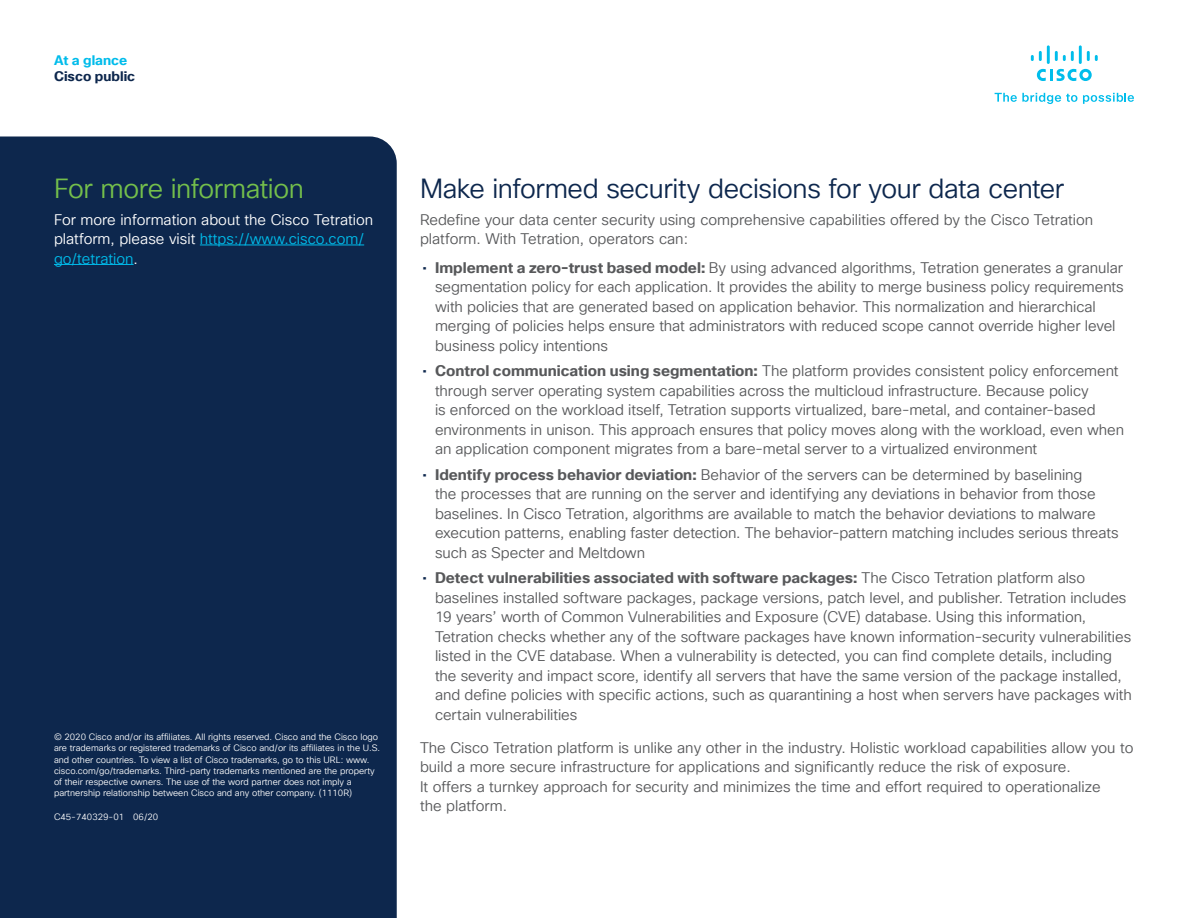
<style>
.page{position:relative;width:1188px;height:918px;background:#fff}
.page>*{position:absolute;margin:0;border:0;box-sizing:border-box;transform-origin:0 0}
.Subhead2_midnight_bl{font:27px "Cisco Sans TT Light";letter-spacing:-.015em;color:#0d274d}
.Subhead2_Green{font:27px "Cisco Sans TT Light";letter-spacing:-.015em;color:#74bf4b}
.Body{font:15px/19.5px "Cisco Sans TT Light";letter-spacing:-.005em;color:#57585a}
.Body_White{font:15px/19.5px "Cisco Sans TT Light";color:#fff}
.t1{font:700 13.5px "Cisco Sans TT";color:#0d274d}
.t2{font:700 13.5px "Cisco Sans TT";color:#00bceb}
.Footer_white{font:9px/11.2px "Cisco Sans TT Light";color:#fff}
.s1{color:#00bceb}
.s2{font-family:"Cisco Sans TT";color:#0d274d}
.s3{font-family:"Cisco Sans TT";font-weight:700}
</style>
<div class="page">
<svg style="left:995px;top:93px;width:82px;height:11px"></svg>
<svg style="left:1083px;top:93px;width:51px;height:11px"></svg>
<svg style="left:1037px;top:69px;width:55px;height:12px"></svg>
<svg style="left:1031px;top:51px;width:11px;height:10px"></svg>
<hr style="left:1047px;top:45px;width:3px;height:19px;background:#00bdeb">
<svg style="left:1055px;top:51px;width:19px;height:10px"></svg>
<hr style="left:1079px;top:45px;width:3px;height:19px;background:#00bdeb">
<svg style="left:1087px;top:51px;width:11px;height:10px"></svg>
<div style="left:0;top:136px;width:397px;height:782px;background:#0d274d"></div>
<hr style="left:200px;top:245px;width:164px;height:1px;background:#00bceb">
<hr style="left:54px;top:264px;width:80px;height:1px;background:#00bceb">
<p class="t2" style="left:54px;top:51px;width:75px">At a glance</p>
<p class="t1" style="left:54px;top:67px;width:83px">Cisco public</p>
<p class="Subhead2_Green" style="left:54px;top:171px;width:251px">For more information</p>
<p class="Body_White" style="left:54px;top:210px;width:321px">For more information about the Cisco Tetration platform, please visit <span class="s1">https://www.cisco.com/ go/tetration</span>.</p>
<p class="Footer_white" style="left:54px;top:732px;width:328px">© 2020 Cisco and/or its affiliates. All rights reserved. Cisco and the Cisco logo are trademarks or registered trademarks of Cisco and/or its affiliates in the U.S. and other countries. To view a list of Cisco trademarks, go to this URL: www. cisco.com/go/trademarks. Third-party trademarks mentioned are the property of their respective owners. The use of the word partner does not imply a partnership relationship between Cisco and any other company. (1110R)</p>
<p class="Footer_white" style="left:54px;top:811px;width:106px">C45-740329-01 06/20</p>
<p class="Subhead2_midnight_bl" style="left:420px;top:171px;width:646px">Make informed security decisions for your data center</p>
<p class="Body" style="left:420px;top:210px;width:675px">Redefine your data center security using comprehensive capabilities offered by the Cisco Tetration platform. With Tetration, operators can:</p>
<p class="Body" style="left:435px;top:258px;width:690px;text-indent:-13px"><span class="s2">•</span> <span class="s3">Implement a zero-trust based model:</span> By using advanced algorithms, Tetration generates a granular segmentation policy for each application. It provides the ability to merge business policy requirements with policies that are generated based on application behavior. This normalization and hierarchical merging of policies helps ensure that administrators with reduced scope cannot override higher level business policy intentions</p>
<p class="Body" style="left:435px;top:362px;width:691px;text-indent:-13px"><span class="s2">•</span> <span class="s3">Control communication using segmentation:</span> The platform provides consistent policy enforcement through server operating system capabilities across the multicloud infrastructure. Because policy<br>is enforced on the workload itself, Tetration supports virtualized, bare-metal, and container-based environments in unison. This approach ensures that policy moves along with the workload, even when an application component migrates from a bare-metal server to a virtualized environment</p>
<p class="Body" style="left:435px;top:465px;width:685px;text-indent:-13px"><span class="s2">•</span> <span class="s3">Identify process behavior deviation:</span> Behavior of the servers can be determined by baselining<br>the processes that are running on the server and identifying any deviations in behavior from those baselines. In Cisco Tetration, algorithms are available to match the behavior deviations to malware execution patterns, enabling faster detection. The behavior-pattern matching includes serious threats such as Specter and Meltdown</p>
<p class="Body" style="left:435px;top:569px;width:698px;text-indent:-13px"><span class="s2">•</span> <span class="s3">Detect vulnerabilities associated with software packages:</span> The Cisco Tetration platform also baselines installed software packages, package versions, patch level, and publisher. Tetration includes 19 years’ worth of Common Vulnerabilities and Exposure (CVE) database. Using this information, Tetration checks whether any of the software packages have known information-security vulnerabilities listed in the CVE database. When a vulnerability is detected, you can find complete details, including the severity and impact score, identify all servers that have the same version of the package installed, and define policies with specific actions, such as quarantining a host when servers have packages with certain vulnerabilities</p>
<p class="Body" style="left:420px;top:738px;width:715px">The Cisco Tetration platform is unlike any other in the industry. Holistic workload capabilities allow you to build a more secure infrastructure for applications and significantly reduce the risk of exposure.<br>It offers a turnkey approach for security and minimizes the time and effort required to operationalize<br>the platform.</p>
</div>
